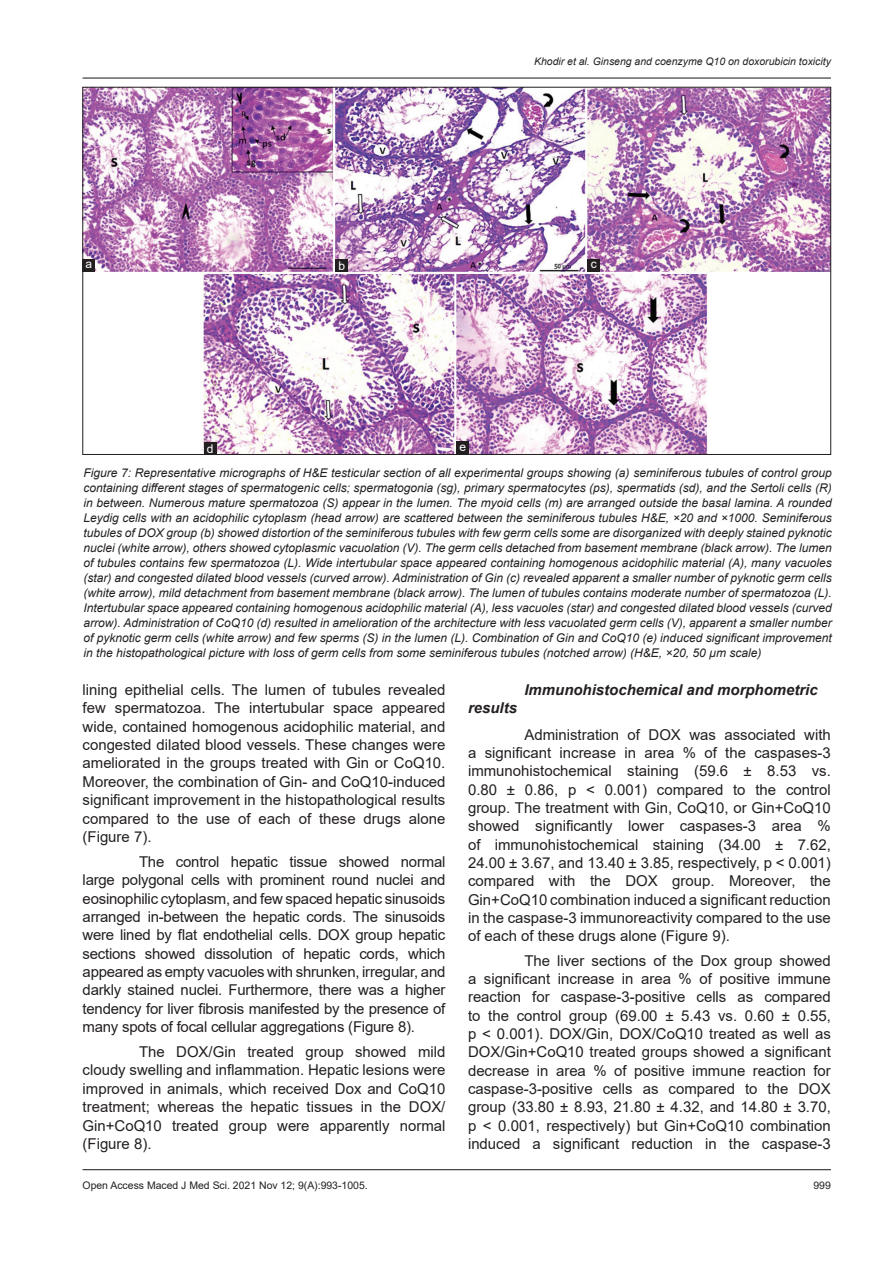
<style>
.page{position:relative;width:894px;height:1263px;background:#fff}
.page>*{position:absolute;margin:0;border:0;box-sizing:border-box;transform-origin:0 0}
.TX{font:15px/18.5px "Arial";color:#231f20;text-align:justify}
.t1{font:italic 700 15px "Arial";color:#231f20}
.FGC{font:italic 12px/15px "Arial";color:#231f20;text-align:justify}
.LABEL{font:12px "Arial";color:#fff}
.t2{font:italic 10.5px "Arial";color:#231f20}
.t3{font:10.5px "Arial";color:#231f20}
</style>
<div class="page">
<hr style="left:83px;top:78px;width:747px;height:1px;background:#231f20">
<hr style="left:83px;top:1169px;width:747px;height:1px;background:#231f20">
<img style="left:85px;top:89px;width:743px;height:363px">
<div style="left:204px;top:442px;width:13px;height:13px;background:#231f20"></div>
<div style="left:587px;top:258px;width:13px;height:13px;background:#231f20"></div>
<div style="left:335px;top:259px;width:13px;height:12px;background:#231f20"></div>
<div style="left:83px;top:259px;width:12px;height:12px;background:#231f20"></div>
<div style="left:456px;top:441px;width:13px;height:14px;background:#231f20"></div>
<p class="t2" style="left:534px;top:54px;width:298px">Khodir et al. Ginseng and coenzyme Q10 on doxorubicin toxicity</p>
<p class="LABEL" style="left:86px;top:256px;width:8px">a</p>
<p class="LABEL" style="left:338px;top:257px;width:8px">b</p>
<p class="LABEL" style="left:590px;top:256px;width:7px">c</p>
<p class="LABEL" style="left:207px;top:440px;width:8px">d</p>
<p class="LABEL" style="left:459px;top:438px;width:8px">e</p>
<p class="FGC" style="left:83px;top:465px;width:749px">Figure 7: Representative micrographs of H&amp;E testicular section of all experimental groups showing (a) seminiferous tubules of control group containing different stages of spermatogenic cells; spermatogonia (sg), primary spermatocytes (ps), spermatids (sd), and the Sertoli cells (R) in between. Numerous mature spermatozoa (S) appear in the lumen. The myoid cells (m) are arranged outside the basal lamina. A rounded Leydig cells with an acidophilic cytoplasm (head arrow) are scattered between the seminiferous tubules H&amp;E, ×20 and ×1000. Seminiferous tubules of DOX group (b) showed distortion of the seminiferous tubules with few germ cells some are disorganized with deeply stained pyknotic nuclei (white arrow), others showed cytoplasmic vacuolation (V). The germ cells detached from basement membrane (black arrow). The lumen of tubules contains few spermatozoa (L). Wide intertubular space appeared containing homogenous acidophilic material (A), many vacuoles (star) and congested dilated blood vessels (curved arrow). Administration of Gin (c) revealed apparent a smaller number of pyknotic germ cells (white arrow), mild detachment from basement membrane (black arrow). The lumen of tubules contains moderate number of spermatozoa (L).<br>Intertubular space appeared containing homogenous acidophilic material (A), less vacuoles (star) and congested dilated blood vessels (curved arrow). Administration of CoQ10 (d) resulted in amelioration of the architecture with less vacuolated germ cells (V), apparent a smaller number of pyknotic germ cells (white arrow) and few sperms (S) in the lumen (L). Combination of Gin and CoQ10 (e) induced significant improvement in the histopathological picture with loss of germ cells from some seminiferous tubules (notched arrow) (H&amp;E, ×20, 50 µm scale)</p>
<p class="TX" style="left:83px;top:680px;width:364px">lining epithelial cells. The lumen of tubules revealed few spermatozoa. The intertubular space appeared wide, contained homogenous acidophilic material, and congested dilated blood vessels. These changes were ameliorated in the groups treated with Gin or CoQ10.<br>Moreover, the combination of Gin- and CoQ10-induced significant improvement in the histopathological results compared to the use of each of these drugs alone (Figure 7).</p>
<p class="TX" style="left:83px;top:852px;width:364px;text-indent:56px">The control hepatic tissue showed normal large polygonal cells with prominent round nuclei and eosinophilic cytoplasm, and few spaced hepatic sinusoids arranged in-between the hepatic cords. The sinusoids were lined by flat endothelial cells. DOX group hepatic sections showed dissolution of hepatic cords, which appeared as empty vacuoles with shrunken, irregular, and darkly stained nuclei. Furthermore, there was a higher tendency for liver fibrosis manifested by the presence of many spots of focal cellular aggregations (Figure 8).</p>
<p class="TX" style="left:83px;top:1042px;width:364px;text-indent:56px">The DOX/Gin treated group showed mild cloudy swelling and inflammation. Hepatic lesions were improved in animals, which received Dox and CoQ10 treatment; whereas the hepatic tissues in the DOX/ Gin+CoQ10 treated group were apparently normal (Figure 8).</p>
<h2 class="t1" style="left:524px;top:679px;width:295px">Immunohistochemical and morphometric</h2>
<h2 class="t1" style="left:468px;top:698px;width:50px">results</h2>
<p class="TX" style="left:468px;top:725px;width:364px;text-indent:56px">Administration of DOX was associated with a significant increase in area % of the caspases-3 immunohistochemical staining (59.6 ± 8.53 vs.<br>0.80 ± 0.86, p &lt; 0.001) compared to the control group. The treatment with Gin, CoQ10, or Gin+CoQ10 showed significantly lower caspases-3 area % of immunohistochemical staining (34.00 ± 7.62, 24.00 ± 3.67, and 13.40 ± 3.85, respectively, p &lt; 0.001) compared with the DOX group. Moreover, the Gin+CoQ10 combination induced a significant reduction in the caspase-3 immunoreactivity compared to the use of each of these drugs alone (Figure 9).</p>
<p class="TX" style="left:468px;top:951px;width:364px;text-indent:56px">The liver sections of the Dox group showed a significant increase in area % of positive immune reaction for caspase-3-positive cells as compared to the control group (69.00 ± 5.43 vs. 0.60 ± 0.55, p &lt; 0.001). DOX/Gin, DOX/CoQ10 treated as well as DOX/Gin+CoQ10 treated groups showed a significant decrease in area % of positive immune reaction for caspase-3-positive cells as compared to the DOX group (33.80 ± 8.93, 21.80 ± 4.32, and 14.80 ± 3.70, p &lt; 0.001, respectively) but Gin+CoQ10 combination induced a significant reduction in the caspase-3</p>
<p class="t3" style="left:83px;top:1177px;width:286px">Open Access Maced J Med Sci. 2021 Nov 12; 9(A):993-1005.</p>
<p class="t3" style="left:813px;top:1177px;width:19px">999</p>
</div>
